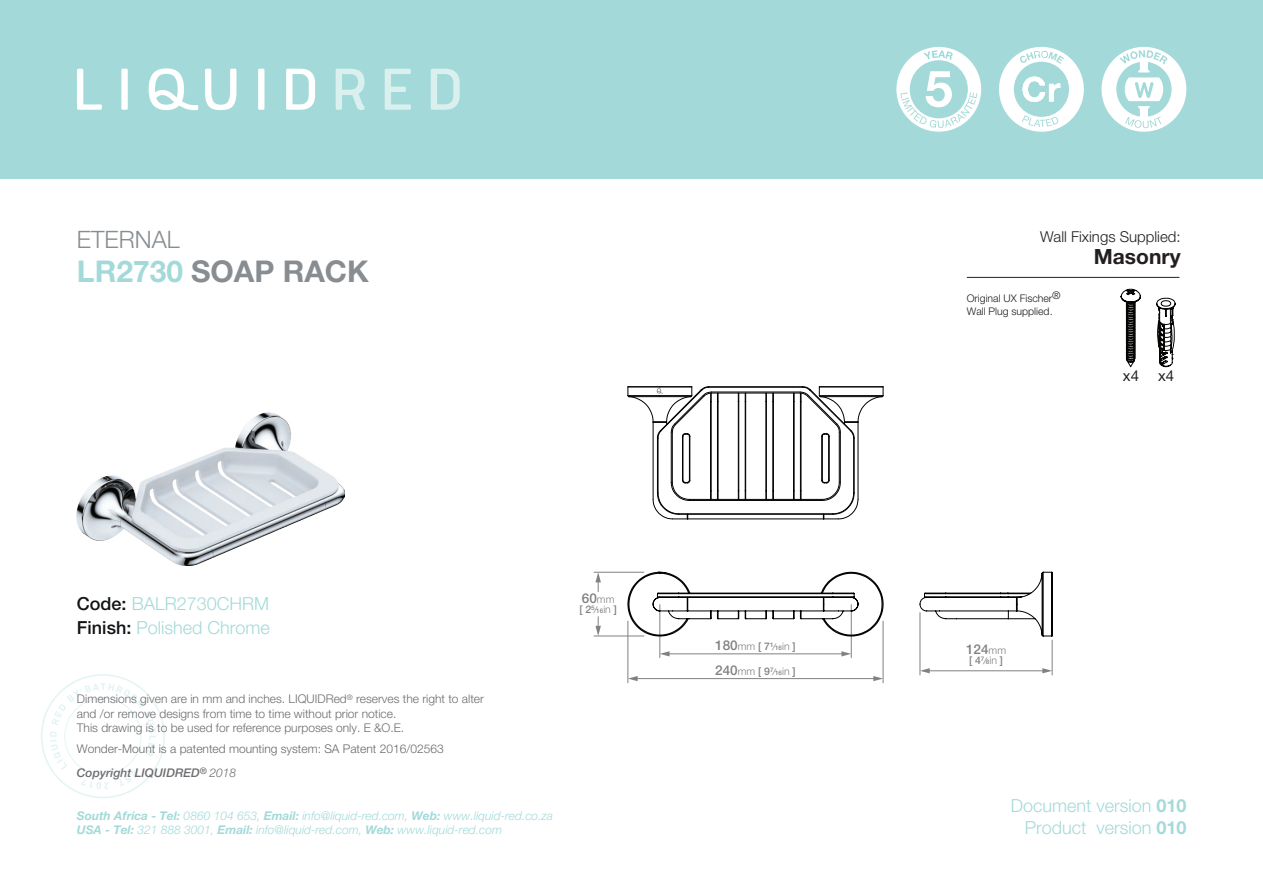
<style>
.page{position:relative;width:1263px;height:893px;background:#fff}
.page>*{position:absolute;margin:0;border:0;box-sizing:border-box;transform-origin:0 0}
.t1{font:700 30px "Helvetica Neue LT Std";color:#888d91}
.t2{font:300 24px "Helvetica Neue LT Std";color:#888d91}
.t3{font:700 21px "Helvetica Neue LT Std";color:#231f20}
.t4{font:300 18px/24px "Helvetica Neue LT Std";color:#a3dad9}
.t5{font:300 15px "Helvetica Neue LT Std";color:#231f20}
.t6{font:15px "Helvetica Neue LT Std";color:#231f20}
.t7{font:500 13.5px "Helvetica Neue LT Std";color:#808180}
.t8{font:300 12px/14.4px "Helvetica Neue LT Std";color:#6c6d70}
.t9{font:italic 300 12px/14.4px "Helvetica Neue LT Std";color:#a3dad9}
.t10{font:300 12px "Helvetica Neue LT Std";color:#67696a}
.t11{font:italic 500 12px "Helvetica Neue LT Std";color:#6c6d70}
.t12{font:300 10.5px/12.6px "Helvetica Neue LT Std";color:#1a1b1e}
.t13{font:300 10.5px "Helvetica Neue LT Std";color:#808180}
.t14{font:500 10.5px "Helvetica Neue LT Std";color:#808180}
.s1{color:#a3dad9}
.s2{font-weight:500;color:#111416}
.s3{font-weight:300}
.s4{font-weight:700}
.s5{font-weight:300;font-size:10.5px}
.s6{font-size:9px}
.s7{font-size:6.3px}
.s8{font-weight:500;font-size:13.5px}
.s9{font-weight:500}
.s10{font-weight:500;font-size:9px}
.s11{font-weight:500;font-size:6.3px}
</style>
<div class="page">
<svg style="left:41px;top:674px;width:124px;height:124px"></svg>
<hr style="left:967px;top:277px;width:212px;height:1px;background:#231f20">
<div style="left:0;top:0;width:1263px;height:179px;background:#a3dad9"></div>
<svg style="left:77px;top:69px;width:25px;height:41px"></svg>
<div style="left:121px;top:69px;width:7px;height:41px;background:#fff"></div>
<svg style="left:205px;top:69px;width:31px;height:41px"></svg>
<div style="left:258px;top:69px;width:6px;height:41px;background:#fff"></div>
<svg style="left:286px;top:69px;width:29px;height:41px"></svg>
<svg style="left:336px;top:69px;width:28px;height:41px"></svg>
<svg style="left:385px;top:69px;width:26px;height:41px"></svg>
<svg style="left:431px;top:69px;width:29px;height:41px"></svg>
<svg style="left:149px;top:68px;width:49px;height:42px"></svg>
<svg style="left:896px;top:47px;width:86px;height:85px"></svg>
<svg style="left:1101px;top:47px;width:85px;height:85px"></svg>
<svg style="left:999px;top:47px;width:85px;height:85px"></svg>
<svg style="left:1156px;top:298px;width:19px;height:69px"></svg>
<svg style="left:1121px;top:289px;width:20px;height:78px"></svg>
<img style="left:77px;top:413px;width:267px;height:153px">
<hr style="left:1052px;top:640px;width:1px;height:35px;background:#808180">
<hr style="left:919px;top:613px;width:1px;height:62px;background:#808180">
<hr style="left:851px;top:605px;width:1px;height:53px;background:#808180">
<hr style="left:659px;top:605px;width:1px;height:53px;background:#808180">
<hr style="left:594px;top:636px;width:50px;height:1px;background:#808180">
<hr style="left:594px;top:572px;width:50px;height:1px;background:#808180">
<hr style="left:883px;top:621px;width:1px;height:62px;background:#808180">
<hr style="left:627px;top:621px;width:1px;height:62px;background:#808180">
<svg style="left:627px;top:571px;width:257px;height:66px"></svg>
<svg style="left:919px;top:571px;width:134px;height:66px"></svg>
<hr style="left:828px;top:436px;width:1px;height:44px;background:#000001">
<hr style="left:822px;top:436px;width:1px;height:44px;background:#000001">
<hr style="left:821px;top:436px;width:1px;height:44px;background:#000001">
<hr style="left:829px;top:436px;width:1px;height:44px;background:#000001">
<hr style="left:711px;top:402px;width:1px;height:89px;background:#000001">
<hr style="left:766px;top:402px;width:1px;height:89px;background:#000001">
<hr style="left:794px;top:402px;width:1px;height:89px;background:#000001">
<hr style="left:800px;top:402px;width:1px;height:89px;background:#000001">
<hr style="left:801px;top:402px;width:1px;height:89px;background:#000001">
<hr style="left:765px;top:402px;width:1px;height:89px;background:#000001">
<hr style="left:793px;top:402px;width:1px;height:89px;background:#000001">
<hr style="left:717px;top:402px;width:1px;height:89px;background:#000001">
<hr style="left:772px;top:402px;width:1px;height:89px;background:#000001">
<hr style="left:773px;top:402px;width:1px;height:89px;background:#000001">
<hr style="left:689px;top:436px;width:1px;height:44px;background:#000001">
<hr style="left:682px;top:436px;width:1px;height:44px;background:#000001">
<hr style="left:710px;top:402px;width:1px;height:89px;background:#000001">
<hr style="left:718px;top:402px;width:1px;height:89px;background:#000001">
<hr style="left:738px;top:402px;width:1px;height:89px;background:#000001">
<hr style="left:745px;top:402px;width:1px;height:89px;background:#000001">
<svg style="left:710px;top:490px;width:9px;height:9px"></svg>
<svg style="left:793px;top:490px;width:9px;height:9px"></svg>
<svg style="left:765px;top:490px;width:9px;height:9px"></svg>
<svg style="left:765px;top:394px;width:9px;height:8px"></svg>
<hr style="left:679px;top:514px;width:154px;height:1px;background:#000001">
<hr style="left:689px;top:499px;width:133px;height:1px;background:#000001">
<hr style="left:657px;top:438px;width:1px;height:55px;background:#000001">
<hr style="left:854px;top:438px;width:1px;height:55px;background:#000001">
<hr style="left:672px;top:432px;width:1px;height:50px;background:#000001">
<hr style="left:839px;top:432px;width:1px;height:50px;background:#000001">
<hr style="left:711px;top:393px;width:89px;height:1px;background:#000001">
<hr style="left:658px;top:438px;width:1px;height:55px;background:#000001">
<hr style="left:679px;top:513px;width:154px;height:1px;background:#000001">
<hr style="left:853px;top:438px;width:1px;height:55px;background:#000001">
<hr style="left:711px;top:392px;width:89px;height:1px;background:#000001">
<hr style="left:840px;top:432px;width:1px;height:50px;background:#000001">
<hr style="left:689px;top:500px;width:133px;height:1px;background:#000001">
<hr style="left:671px;top:432px;width:1px;height:50px;background:#000001">
<hr style="left:709px;top:386px;width:94px;height:1px;background:#000001">
<hr style="left:709px;top:387px;width:94px;height:1px;background:#000001">
<hr style="left:688px;top:518px;width:135px;height:1px;background:#000001">
<svg style="left:821px;top:479px;width:38px;height:41px"></svg>
<hr style="left:858px;top:422px;width:1px;height:77px;background:#000001">
<svg style="left:793px;top:386px;width:91px;height:53px"></svg>
<svg style="left:652px;top:479px;width:39px;height:41px"></svg>
<hr style="left:653px;top:422px;width:1px;height:77px;background:#000001">
<svg style="left:627px;top:386px;width:92px;height:53px"></svg>
<hr style="left:928px;top:670px;width:116px;height:1px;background:#808180">
<svg style="left:920px;top:668px;width:10px;height:5px"></svg>
<svg style="left:1042px;top:668px;width:10px;height:5px"></svg>
<hr style="left:636px;top:678px;width:239px;height:1px;background:#808180">
<svg style="left:628px;top:676px;width:10px;height:5px"></svg>
<svg style="left:873px;top:676px;width:10px;height:5px"></svg>
<hr style="left:668px;top:653px;width:175px;height:1px;background:#808180">
<svg style="left:660px;top:651px;width:9px;height:5px"></svg>
<svg style="left:841px;top:651px;width:10px;height:5px"></svg>
<svg style="left:595px;top:617px;width:6px;height:19px"></svg>
<svg style="left:595px;top:572px;width:6px;height:20px"></svg>
<h2 class="t2" style="left:77px;top:225px;width:104px">ETERNAL</h2>
<p class="t5" style="left:1040px;top:228px;width:142px">Wall Fixings Supplied:</p>
<h3 class="t3" style="left:1094px;top:244px;width:88px">Masonry</h3>
<h1 class="t1" style="left:77px;top:252px;width:293px"><span class="s1">LR2730</span> SOAP RACK</h1>
<h3 class="t4" style="left:77px;top:591px;width:194px"><span class="s2">Code:</span> BALR2730CHRM<br><span class="s2">Finish:</span> Polished Chrome</h3>
<p class="t8" style="left:77px;top:692px;width:408px">Dimensions given are in mm and inches. LIQUIDRed<sup>®</sup> reserves the right to alter and /or remove designs from time to time without prior notice.<br>This drawing is to be used for reference purposes only. E &amp;O.E.</p>
<p class="t10" style="left:77px;top:742px;width:368px">Wonder-Mount is a patented mounting system: SA Patent 2016/02563</p>
<p class="t11" style="left:77px;top:766px;width:161px">Copyright LIQUIDRED<sup>®</sup> <span class="s3">2018</span></p>
<p class="t9" style="left:77px;top:808px;width:477px"><span class="s4">South Africa - Tel:</span> 0860 104 653, <span class="s4">Email:</span> info@liquid-red.com, <span class="s4">Web:</span> www.liquid-red.co.za<br><span class="s4">USA - Tel:</span> 321 888 3001, <span class="s4">Email:</span> info@liquid-red.com, <span class="s4">Web:</span> www.liquid-red.com</p>
<p class="t7" style="left:582px;top:590px;width:34px">60<span class="s5">mm</span></p>
<p class="t14" style="left:579px;top:603px;width:39px">[ 2<sup>5</sup><span class="s6">⁄</span><span class="s7">16</span><span class="s3">in</span> ]</p>
<p class="t13" style="left:715px;top:640px;width:82px"><span class="s8">180</span>mm <span class="s9">[ 7</span><sup>1</sup><span class="s10">⁄</span><span class="s11">16</span>in <span class="s9">]</span></p>
<p class="t13" style="left:715px;top:665px;width:82px"><span class="s8">240</span>mm <span class="s9">[ 9</span><sup>7</sup><span class="s10">⁄</span><span class="s11">16</span>in <span class="s9">]</span></p>
<p class="t12" style="left:967px;top:292px;width:95px">Original UX Fischer®<br>Wall Plug supplied.</p>
<p class="t6" style="left:1123px;top:366px;width:18px">x4</p>
<p class="t6" style="left:1158px;top:366px;width:18px">x4</p>
<p class="t7" style="left:966px;top:641px;width:42px">124<span class="s5">mm</span></p>
<p class="t14" style="left:969px;top:654px;width:35px">[ 4<sup>7</sup><span class="s6">⁄</span><span class="s7">8</span><span class="s3">in</span> ]</p>
<h3 class="t4" style="left:1011px;top:795px;width:177px;line-height:21.6px;text-align:right">Document version <span class="s4">010<br></span>Product version <span class="s4">010</span></h3>
</div>
